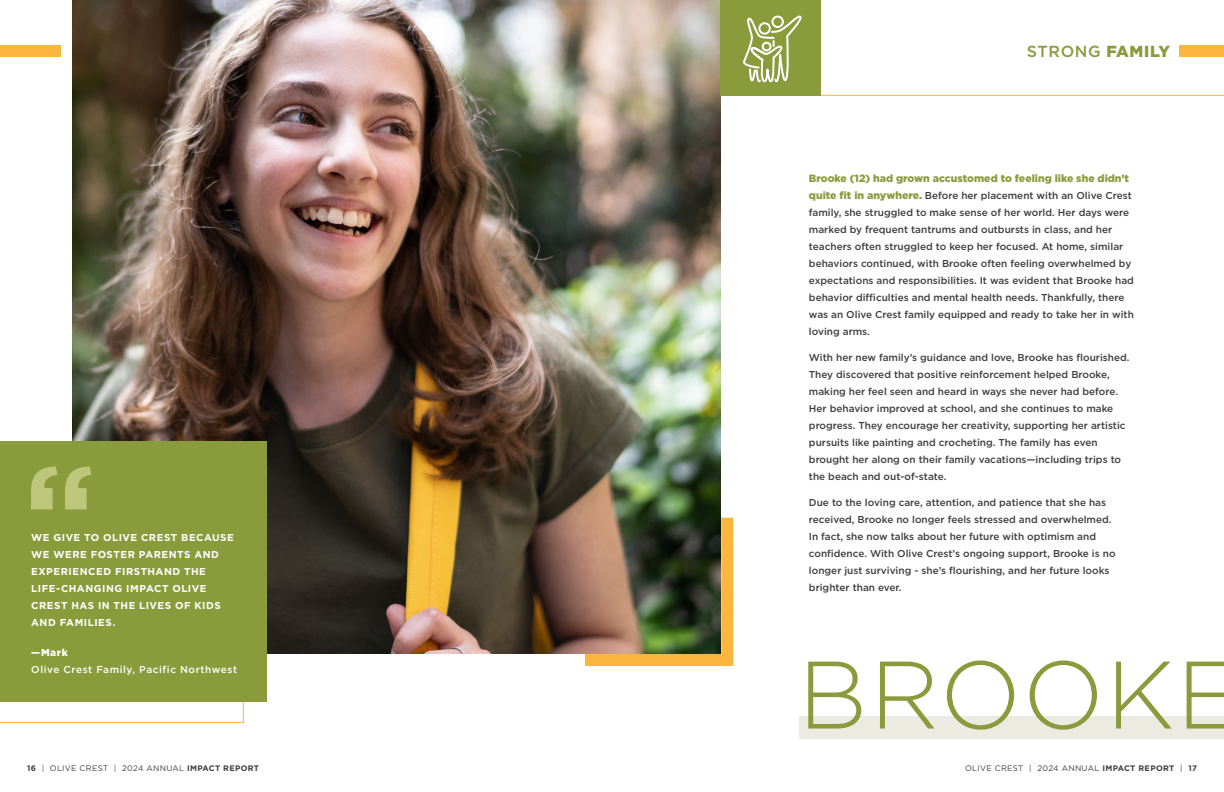
<style>
.page{position:relative;width:1224px;height:792px;background:#fff}
.page>*{position:absolute;margin:0;border:0;box-sizing:border-box;transform-origin:0 0}
.t1{font:700 133.6px "Gotham";color:#fff}
.t2{font:300 95.6px "Gotham";letter-spacing:.025em;color:#8a9b3c}
.page_headers{font:500 16px "Gotham";letter-spacing:.04em;color:#8a9b3c}
.oc_body_sans{font:900 10.5px "Gotham";color:#8a9b3c}
.oc_body_sans-2{font:500 10px/17px "Gotham";color:#3e3e3f}
.pull_quote{font:700 10px/17px "Gotham";letter-spacing:.05em;color:#fff}
.quote_names{font:500 10px/17px "Gotham";letter-spacing:.055em;color:#fff}
.t3{font:8px "Gotham";letter-spacing:.04em;color:#3e3e3f}
.s1{font-weight:900}
.s2{font-weight:900;font-size:10.5px;color:#8a9b3c}
.s3{font-weight:700}
</style>
<div class="page">
<svg style="left:820px;top:0;width:404px;height:96px"></svg>
<div style="left:1179px;top:45px;width:45px;height:12px;background:#fcb53d"></div>
<div style="left:799px;top:716px;width:425px;height:22px;background:#ebebe2"></div>
<img style="left:73px;top:0;width:648px;height:653px">
<svg style="left:0;top:702px;width:244px;height:21px"></svg>
<img style="left:573px;top:506px;width:161px;height:160px">
<div style="left:0;top:441px;width:266px;height:261px;background:#8a9b3c"></div>
<div style="left:0;top:45px;width:61px;height:12px;background:#fcb53d"></div>
<div style="left:720px;top:0;width:100px;height:96px;background:#8a9b3c"></div>
<svg style="left:744px;top:15px;width:58px;height:68px"></svg>
<div style="left:758px;top:22px;width:13px;height:13px;border:2px solid #fff;border-radius:50%"></div>
<h1 class="t1" style="left:23px;top:425px;width:74px">“</h1>
<p class="pull_quote" style="left:31px;top:529px;width:204px">WE GIVE TO OLIVE CREST BECAUSE<br>WE WERE FOSTER PARENTS AND<br>EXPERIENCED FIRSTHAND THE<br>LIFE-CHANGING IMPACT OLIVE<br>CREST HAS IN THE LIVES OF KIDS<br>AND FAMILIES.</p>
<p class="quote_names" style="left:31px;top:644px;width:207px"><span class="s1">—Mark<br></span>Olive Crest Family, Pacific Northwest</p>
<p class="page_headers" style="left:1027px;top:41px;width:145px">STRONG <span class="s1">FAMILY</span></p>
<p class="oc_body_sans" style="left:809px;top:171px;width:322px">Brooke (12) had grown accustomed to feeling like she didn’t</p>
<p class="oc_body_sans-2" style="left:809px;top:187px;width:326px"><span class="s2">quite fit in anywhere.</span> Before her placement with an Olive Crest family, she struggled to make sense of her world. Her days were marked by frequent tantrums and outbursts in class, and her teachers often struggled to keep her focused. At home, similar behaviors continued, with Brooke often feeling overwhelmed by expectations and responsibilities. It was evident that Brooke had behavior difficulties and mental health needs. Thankfully, there was an Olive Crest family equipped and ready to take her in with loving arms.</p>
<p class="oc_body_sans-2" style="left:809px;top:349px;width:322px">With her new family’s guidance and love, Brooke has flourished.<br>They discovered that positive reinforcement helped Brooke, making her feel seen and heard in ways she never had before.<br>Her behavior improved at school, and she continues to make progress. They encourage her creativity, supporting her artistic pursuits like painting and crocheting. The family has even brought her along on their family vacations—including trips to the beach and out-of-state.</p>
<p class="oc_body_sans-2" style="left:809px;top:494px;width:308px">Due to the loving care, attention, and patience that she has received, Brooke no longer feels stressed and overwhelmed.<br>In fact, she now talks about her future with optimism and confidence. With Olive Crest’s ongoing support, Brooke is no longer just surviving - she’s flourishing, and her future looks brighter than ever.</p>
<p class="t2" style="left:798px;top:634px;width:444px">BROOKE</p>
<p class="t3" style="left:27px;top:763px;width:234px"><span class="s3">16</span> | OLIVE CREST | 2024 ANNUAL <span class="s3">IMPACT REPORT</span></p>
<p class="t3" style="left:965px;top:763px;width:233px">OLIVE CREST | 2024 ANNUAL <span class="s3">IMPACT REPORT</span> | <span class="s3">17</span></p>
</div>
